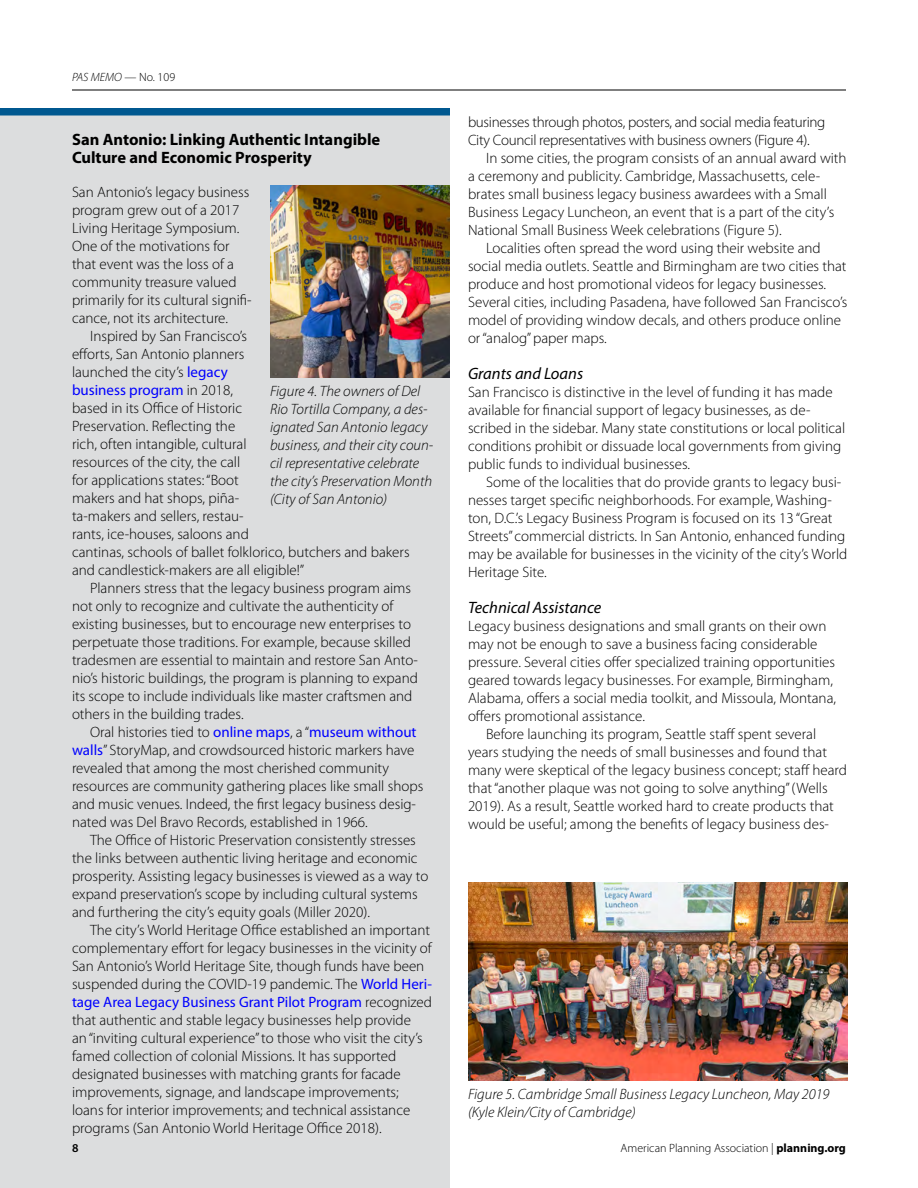
<style>
.page{position:relative;width:918px;height:1188px;background:#fff}
.page>*{position:absolute;margin:0;border:0;box-sizing:border-box;transform-origin:0 0}
.Header2{font:700 16.5px/18px "Myriad Pro";color:#000}
.header_3{font:italic 16.5px "Myriad Pro";color:#000}
.body_copy{font:300 15px/18px "Myriad Pro";color:#000}
.Body_First{font:300 15px/18px "Myriad Pro";color:#000}
.t1{font:italic 300 15px/18px "Myriad Pro";color:#000}
.Body_First-2{font:300 15px/18px "Myriad Pro";letter-spacing:-.02em;color:#000}
.t2{font:300 12px "Myriad Pro";color:#000}
.t3{font:italic 300 12px "Myriad Pro";color:#000}
.t4{font:600 12px "Myriad Pro";color:#000}
.s1{font-style:normal}
.s2{font-weight:400;color:#00f}
.s3{font-weight:700}
</style>
<div class="page">
<div style="left:0;top:112px;width:450px;height:1076px;background:#dcddde"></div>
<div style="left:0;top:108px;width:450px;height:8px;background:#005890"></div>
<hr style="left:72px;top:90px;width:774px;height:1px;background:#000">
<img style="left:270px;top:185px;width:180px;height:193px">
<img style="left:468px;top:882px;width:379px;height:199px">
<p class="t3" style="left:72px;top:71px;width:105px">PAS MEMO <span class="s1">— No. 109</span></p>
<h2 class="Header2" style="left:72px;top:131px;width:310px">San Antonio: Linking Authentic Intangible<br>Culture and Economic Prosperity</h2>
<p class="Body_First" style="left:72px;top:184px;width:181px">San Antonio’s legacy business program grew out of a 2017<br>Living Heritage Symposium.<br>One of the motivations for that event was the loss of a community treasure valued primarily for its cultural signifi&shy;cance, not its architecture.</p>
<p class="body_copy" style="left:72px;top:328px;width:339px;text-indent:18px">Inspired by San Francisco’s<br>efforts, San Antonio planners<br>launched the city’s <span class="s2">legacy<br>business program</span> in 2018,<br>based in its Office of Historic<br>Preservation. Reflecting the<br>rich, often intangible, cultural<br>resources of the city, the call<br>for applications states: “Boot<br>makers and hat shops, piña-<br>ta-makers and sellers, restau-<br>rants, ice-houses, saloons and<br>cantinas, schools of ballet folklorico, butchers and bakers and candlestick-makers are all eligible!”</p>
<p class="body_copy" style="left:72px;top:580px;width:348px;text-indent:18px">Planners stress that the legacy business program aims not only to recognize and cultivate the authenticity of existing businesses, but to encourage new enterprises to perpetuate those traditions. For example, because skilled tradesmen are essential to maintain and restore San Anto&shy;nio’s historic buildings, the program is planning to expand its scope to include individuals like master craftsmen and others in the building trades.</p>
<p class="body_copy" style="left:72px;top:724px;width:353px;text-indent:18px">Oral histories tied to <span class="s2">online maps</span>, a “<span class="s2">museum without walls</span>” StoryMap, and crowdsourced historic markers have revealed that among the most cherished community resources are community gathering places like small shops and music venues. Indeed, the first legacy business desig&shy;nated was Del Bravo Records, established in 1966.</p>
<p class="body_copy" style="left:72px;top:832px;width:358px;text-indent:18px">The Office of Historic Preservation consistently stresses the links between authentic living heritage and economic prosperity. Assisting legacy businesses is viewed as a way to expand preservation’s scope by including cultural systems and furthering the city’s equity goals (Miller 2020).</p>
<p class="body_copy" style="left:72px;top:922px;width:362px;text-indent:18px">The city’s World Heritage Office established an important complementary effort for legacy businesses in the vicinity of San Antonio’s World Heritage Site, though funds have been suspended during the COVID-19 pandemic. The <span class="s2">World Heri&shy;tage Area Legacy Business Grant Pilot Program</span> recognized that authentic and stable legacy businesses help provide<br>an “inviting cultural experience” to those who visit the city’s famed collection of colonial Missions. It has supported designated businesses with matching grants for facade improvements, signage, and landscape improvements; loans for interior improvements; and technical assistance programs (San Antonio World Heritage Office 2018).</p>
<p class="t1" style="left:270px;top:382px;width:165px">Figure 4. The owners of Del<br>Rio Tortilla Company, a des&shy;ignated San Antonio legacy business, and their city coun&shy;cil representative celebrate the city’s Preservation Month (City of San Antonio)</p>
<p class="Body_First-2" style="left:468px;top:114px;width:359px">businesses through photos, posters, and social media featuring<br>City Council representatives with business owners (Figure 4).</p>
<p class="body_copy" style="left:468px;top:150px;width:380px;text-indent:18px">In some cities, the program consists of an annual award with a ceremony and publicity. Cambridge, Massachusetts, cele&shy;brates small business legacy business awardees with a Small Business Legacy Luncheon, an event that is a part of the city’s National Small Business Week celebrations (Figure 5).</p>
<p class="body_copy" style="left:468px;top:240px;width:381px;text-indent:18px">Localities often spread the word using their website and social media outlets. Seattle and Birmingham are two cities that produce and host promotional videos for legacy businesses.<br>Several cities, including Pasadena, have followed San Francisco’s model of providing window decals, and others produce online or “analog” paper maps.</p>
<h3 class="header_3" style="left:468px;top:365px;width:117px">Grants and Loans</h3>
<p class="Body_First" style="left:468px;top:384px;width:379px">San Francisco is distinctive in the level of funding it has made available for financial support of legacy businesses, as de&shy;scribed in the sidebar. Many state constitutions or local political conditions prohibit or dissuade local governments from giving public funds to individual businesses.</p>
<p class="body_copy" style="left:468px;top:474px;width:381px;text-indent:18px">Some of the localities that do provide grants to legacy busi&shy;nesses target specific neighborhoods. For example, Washing&shy;ton, D.C.’s Legacy Business Program is focused on its 13 “Great Streets” commercial districts. In San Antonio, enhanced funding may be available for businesses in the vicinity of the city’s World Heritage Site.</p>
<h3 class="header_3" style="left:468px;top:599px;width:135px">Technical Assistance</h3>
<p class="Body_First" style="left:468px;top:618px;width:370px">Legacy business designations and small grants on their own may not be enough to save a business facing considerable pressure. Several cities offer specialized training opportunities geared towards legacy businesses. For example, Birmingham, Alabama, offers a social media toolkit, and Missoula, Montana, offers promotional assistance.</p>
<p class="body_copy" style="left:468px;top:726px;width:381px;text-indent:18px">Before launching its program, Seattle staff spent several years studying the needs of small businesses and found that many were skeptical of the legacy business concept; staff heard that “another plaque was not going to solve anything” (Wells 2019). As a result, Seattle worked hard to create products that would be useful; among the benefits of legacy business des-</p>
<p class="t1" style="left:468px;top:1085px;width:363px">Figure 5. Cambridge Small Business Legacy Luncheon, May 2019 (Kyle Klein/City of Cambridge)</p>
<p class="t4" style="left:72px;top:1141px;width:8px">8</p>
<p class="t2" style="left:621px;top:1141px;width:227px">American Planning Association | <span class="s3">planning.org</span></p>
</div>
